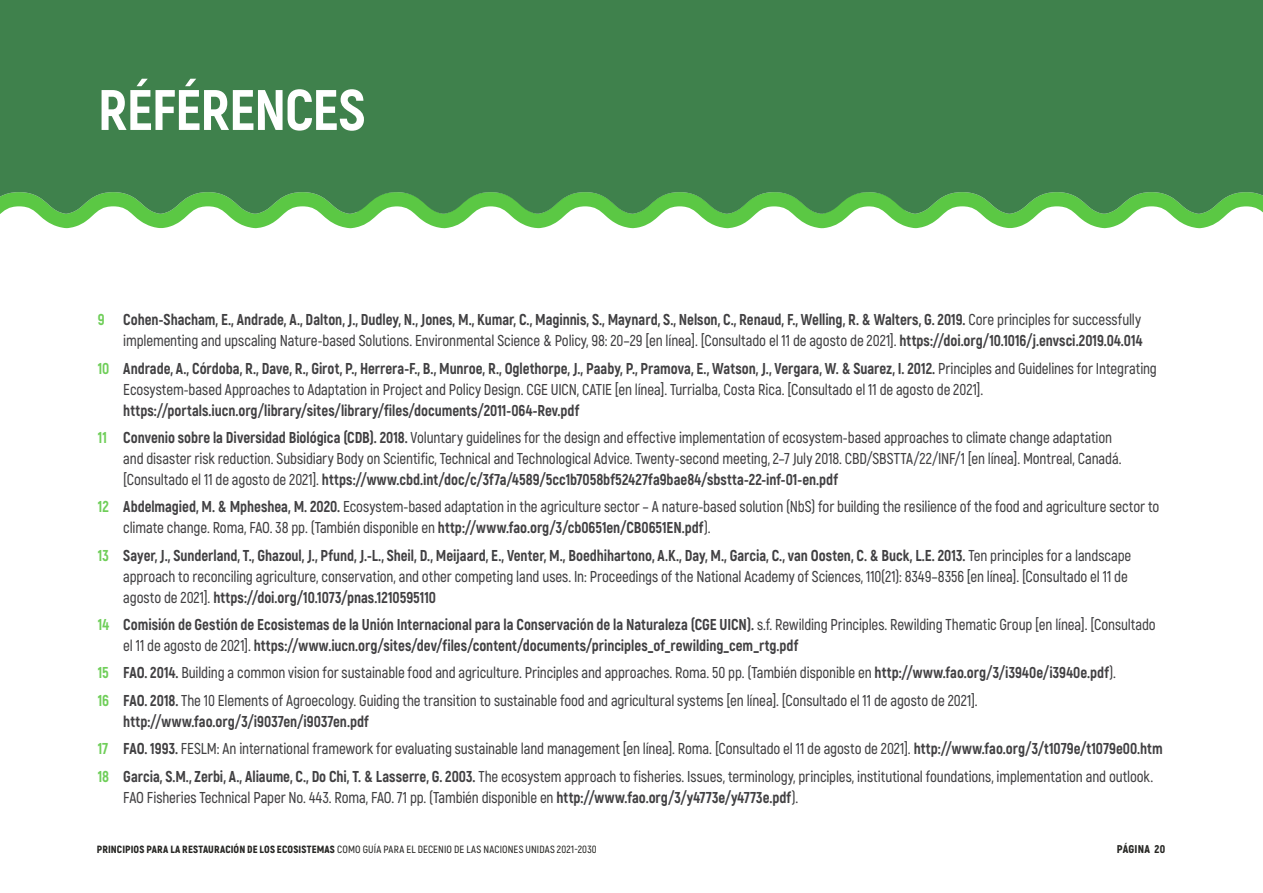
<style>
.page{position:relative;width:1263px;height:893px;background:#fff}
.page>*{position:absolute;margin:0;border:0;box-sizing:border-box;transform-origin:0 0}
.t1{font:800 57px "Akrobat";letter-spacing:-.02em;color:#fff}
.t2{font:600 15.75px/21px "Akrobat";letter-spacing:-.01em;color:#414042;scale:.95 1}
.t3{font:800 15.75px/21px "Akrobat";letter-spacing:-.005em;color:#414042;scale:.95 1}
.t4{font:900 11.25px "Akrobat";letter-spacing:.02em;color:#272724}
.t5{font:600 10.5px "Akrobat";letter-spacing:.015em;color:#272724}
.s1{color:#6fce59}
.s2{font-weight:600}
.s3{font-weight:800;color:#6fce59}
.s4{font-weight:800}
.s5{font-weight:900}
</style>
<div class="page">
<svg style="left:38px;top:214px;width:1189px;height:14px"></svg>
<div style="left:0;top:0;width:1263px;height:214px;background:#3f814c"></div>
<h1 class="t1" style="left:98px;top:74px;width:269px">RÉFÉRENCES</h1>
<p class="t3" style="left:98px;top:309px;width:1101px;text-align:right"><span class="s1">9</span> Cohen-Shacham, E., Andrade, A., Dalton, J., Dudley, N., Jones, M., Kumar, C., Maginnis, S., Maynard, S., Nelson, C., Renaud, F., Welling, R. &amp; Walters, G. 2019. <span class="s2">Core principles for successfully implementing and upscaling Nature-based Solutions. Environmental Science &amp; Policy, 98: 20–29 [en línea]. [Consultado el 11 de agosto de 2021].</span> https://doi.org/10.1016/j.envsci.2019.04.014</p>
<p class="t2" style="left:123px;top:357px;width:1089px;text-indent:-26px"><span class="s3">10</span> <span class="s4">Andrade, A., Córdoba, R., Dave, R., Girot, P., Herrera-F., B., Munroe, R., Oglethorpe, J., Paaby, P., Pramova, E., Watson, J., Vergara, W. &amp; Suarez, I. 2012.</span> Principles and Guidelines for Integrating<br>Ecosystem-based Approaches to Adaptation in Project and Policy Design. CGE UICN, CATIE [en línea]. Turrialba, Costa Rica. [Consultado el 11 de agosto de 2021].</p>
<p class="t3" style="left:98px;top:396px;width:1069px;line-height:27.3px;text-indent:26px">https://portals.iucn.org/library/sites/library/files/documents/2011-064-Rev.pdf<br><span class="s1">11</span> Convenio sobre la Diversidad Biológica (CDB). 2018. <span class="s2">Voluntary guidelines for the design and effective implementation of ecosystem-based approaches to climate change adaptation</span></p>
<p class="t2" style="left:123px;top:448px;width:1052px">and disaster risk reduction. Subsidiary Body on Scientific, Technical and Technological Advice. Twenty-second meeting, 2–7 July 2018. CBD/SBSTTA/22/INF/1 [en línea]. Montreal, Canadá. [Consultado el 11 de agosto de 2021]. <span class="s4">https://www.cbd.int/doc/c/3f7a/4589/5cc1b7058bf52427fa9bae84/sbstta-22-inf-01-en.pdf</span></p>
<p class="t2" style="left:123px;top:496px;width:1092px;text-indent:-26px"><span class="s3">12</span> <span class="s4">Abdelmagied, M. &amp; Mpheshea, M. 2020.</span> Ecosystem-based adaptation in the agriculture sector – A nature-based solution (NbS) for building the resilience of the food and agriculture sector to climate change. Roma, FAO. 38 pp. (También disponible en <span class="s4">http://www.fao.org/3/cb0651en/CB0651EN.pdf</span>).</p>
<p class="t2" style="left:123px;top:545px;width:1062px;text-indent:-26px"><span class="s3">13</span> <span class="s4">Sayer, J., Sunderland, T., Ghazoul, J., Pfund, J.-L., Sheil, D., Meijaard, E., Venter, M., Boedhihartono, A.K., Day, M., Garcia, C., van Oosten, C. &amp; Buck, L.E. 2013.</span> Ten principles for a landscape approach to reconciling agriculture, conservation, and other competing land uses. In: Proceedings of the National Academy of Sciences, 110(21): 8349–8356 [en línea]. [Consultado el 11 de agosto de 2021]. <span class="s4">https://doi.org/10.1073/pnas.1210595110</span></p>
<p class="t3" style="left:123px;top:614px;width:1088px;text-indent:-26px"><span class="s1">14</span> Comisión de Gestión de Ecosistemas de la Unión Internacional para la Conservación de la Naturaleza (CGE UICN). <span class="s2">s.f. Rewilding Principles. Rewilding Thematic Group [en línea]. [Consultado el 11 de agosto de 2021].</span> https://www.iucn.org/sites/dev/files/content/documents/principles_of_rewilding_cem_rtg.pdf</p>
<p class="t2" style="left:98px;top:659px;width:1073px;line-height:27.3px"><span class="s3">15</span> <span class="s4">FAO. 2014.</span> Building a common vision for sustainable food and agriculture. Principles and approaches. Roma. 50 pp. (También disponible en <span class="s4">http://www.fao.org/3/i3940e/i3940e.pdf</span>).<br><span class="s3">16</span> <span class="s4">FAO. 2018.</span> The 10 Elements of Agroecology. Guiding the transition to sustainable food and agricultural systems [en línea]. [Consultado el 11 de agosto de 2021].</p>
<p class="t2" style="left:98px;top:708px;width:1122px;line-height:27.3px;text-indent:26px"><span class="s4">http://www.fao.org/3/i9037en/i9037en.pdf<br></span><span class="s3">17</span> <span class="s4">FAO. 1993.</span> FESLM: An international framework for evaluating sustainable land management [en línea]. Roma. [Consultado el 11 de agosto de 2021]. <span class="s4">http://www.fao.org/3/t1079e/t1079e00.htm<br></span><span class="s3">18</span> <span class="s4">Garcia, S.M., Zerbi, A., Aliaume, C., Do Chi, T. &amp; Lasserre, G. 2003.</span> The ecosystem approach to fisheries. Issues, terminology, principles, institutional foundations, implementation and outlook.</p>
<p class="t2" style="left:123px;top:786px;width:712px">FAO Fisheries Technical Paper No. 443. Roma, FAO. 71 pp. (También disponible en <span class="s4">http://www.fao.org/3/y4773e/y4773e.pdf</span>).</p>
<p class="t5" style="left:97px;top:843px;width:501px"><span class="s5">PRINCIPIOS PARA LA RESTAURACIÓN DE LOS ECOSISTEMAS</span> COMO GUÍA PARA EL DECENIO DE LAS NACIONES UNIDAS 2021-2030</p>
<p class="t4" style="left:1117px;top:842px;width:50px">PÁGINA 20</p>
</div>
